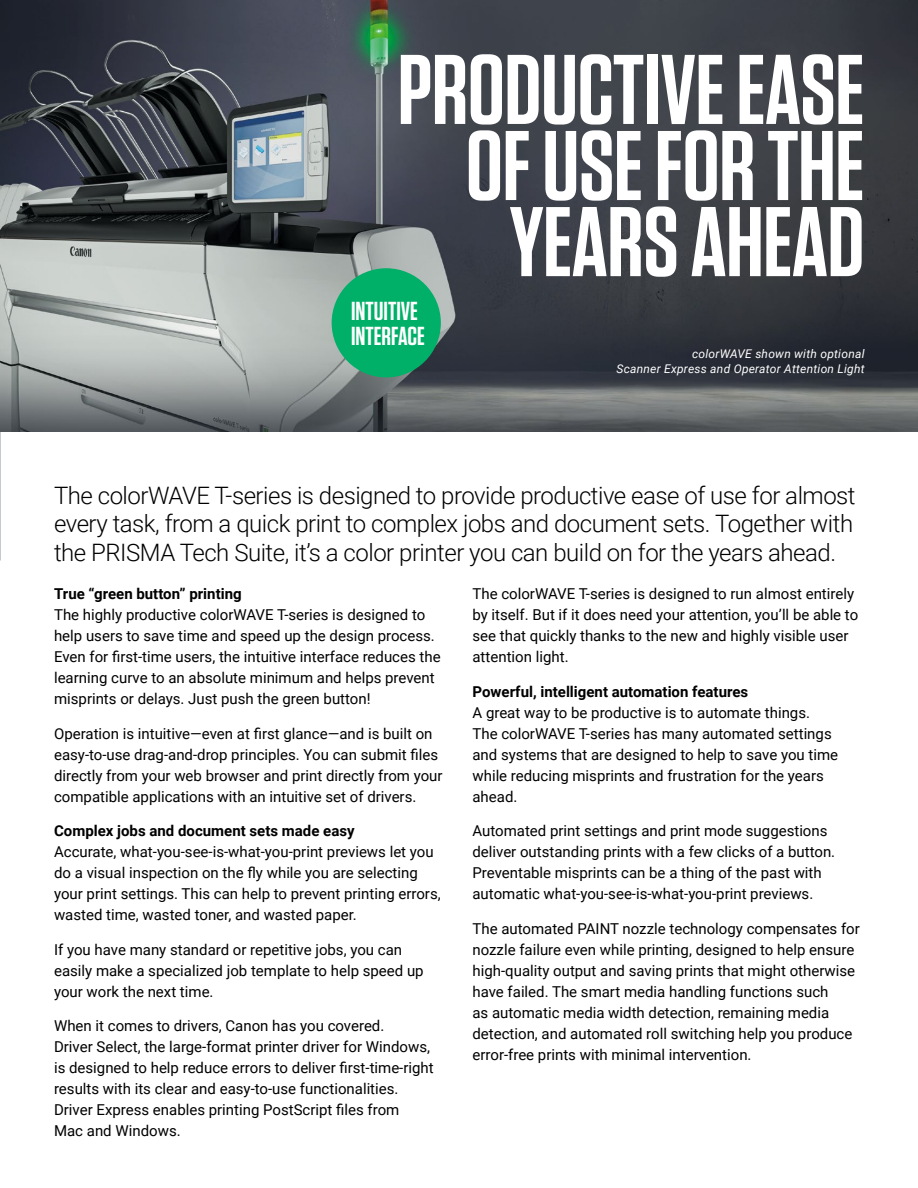
<style>
.page{position:relative;width:918px;height:1188px;background:#fff}
.page>*{position:absolute;margin:0;border:0;box-sizing:border-box;transform-origin:0 0}
.t1{font:600 98.7px/76.1px "Tungsten";letter-spacing:-.005em;color:#fff;text-align:right}
.t2{font:600 26.1px/24.2px "Tungsten";color:#fff}
.t3{font:300 24px/28.5px "Roboto";letter-spacing:-.02em;color:#000001;text-align:justify}
.t4{font:15px/21px "Roboto";color:#000001}
.t5{font:700 15px "Roboto";color:#000001}
.t6{font:italic 12px/15px "Roboto";letter-spacing:.02em;color:#fff;text-align:right}
</style>
<div class="page">
<img style="left:0;top:0;width:1px;height:561px">
<img style="left:0;top:0;width:918px;height:432px">
<div style="left:332px;top:268px;width:109px;height:109px;background:#00af68;border-radius:50%"></div>
<h1 class="t1" style="left:398px;top:54px;width:468px">PRODUCTIVE EASE<br>OF USE FOR THE<br>YEARS AHEAD</h1>
<h2 class="t2" style="left:351px;top:300px;width:75px">INTUITIVE<br>INTERFACE</h2>
<p class="t6" style="left:617px;top:346px;width:250px">colorWAVE shown with optional<br>Scanner Express and Operator Attention Light</p>
<h3 class="t3" style="left:54px;top:480px;width:803px">The colorWAVE T-series is designed to provide productive ease of use for almost every task, from a quick print to complex jobs and document sets. Together with the PRISMA Tech Suite, it’s a color printer you can build on for the years ahead.</h3>
<p class="t5" style="left:54px;top:583px;width:189px">True “green button” printing</p>
<p class="t4" style="left:54px;top:604px;width:388px">The highly productive colorWAVE T-series is designed to help users to save time and speed up the design process.<br>Even for first-time users, the intuitive interface reduces the learning curve to an absolute minimum and helps prevent misprints or delays. Just push the green button!</p>
<p class="t4" style="left:54px;top:722px;width:390px">Operation is intuitive—even at first glance—and is built on easy-to-use drag-and-drop principles. You can submit files directly from your web browser and print directly from your compatible applications with an intuitive set of drivers.</p>
<p class="t5" style="left:54px;top:820px;width:302px">Complex jobs and document sets made easy</p>
<p class="t4" style="left:54px;top:841px;width:388px">Accurate, what-you-see-is-what-you-print previews let you do a visual inspection on the fly while you are selecting your print settings. This can help to prevent printing errors, wasted time, wasted toner, and wasted paper.</p>
<p class="t4" style="left:54px;top:938px;width:371px">If you have many standard or repetitive jobs, you can easily make a specialized job template to help speed up your work the next time.</p>
<p class="t4" style="left:54px;top:1015px;width:381px">When it comes to drivers, Canon has you covered.<br>Driver Select, the large-format printer driver for Windows, is designed to help reduce errors to deliver first-time-right results with its clear and easy-to-use functionalities.<br>Driver Express enables printing PostScript files from<br>Mac and Windows.</p>
<p class="t4" style="left:472px;top:583px;width:387px">The colorWAVE T-series is designed to run almost entirely by itself. But if it does need your attention, you’ll be able to see that quickly thanks to the new and highly visible user attention light.</p>
<p class="t5" style="left:472px;top:681px;width:277px">Powerful, intelligent automation features</p>
<p class="t4" style="left:472px;top:701px;width:367px">A great way to be productive is to automate things.<br>The colorWAVE T-series has many automated settings and systems that are designed to help to save you time while reducing misprints and frustration for the years ahead.</p>
<p class="t4" style="left:472px;top:820px;width:364px">Automated print settings and print mode suggestions deliver outstanding prints with a few clicks of a button.<br>Preventable misprints can be a thing of the past with automatic what-you-see-is-what-you-print previews.</p>
<p class="t4" style="left:472px;top:917px;width:389px">The automated PAINT nozzle technology compensates for nozzle failure even while printing, designed to help ensure high-quality output and saving prints that might otherwise have failed. The smart media handling functions such<br>as automatic media width detection, remaining media detection, and automated roll switching help you produce error-free prints with minimal intervention.</p>
</div>
